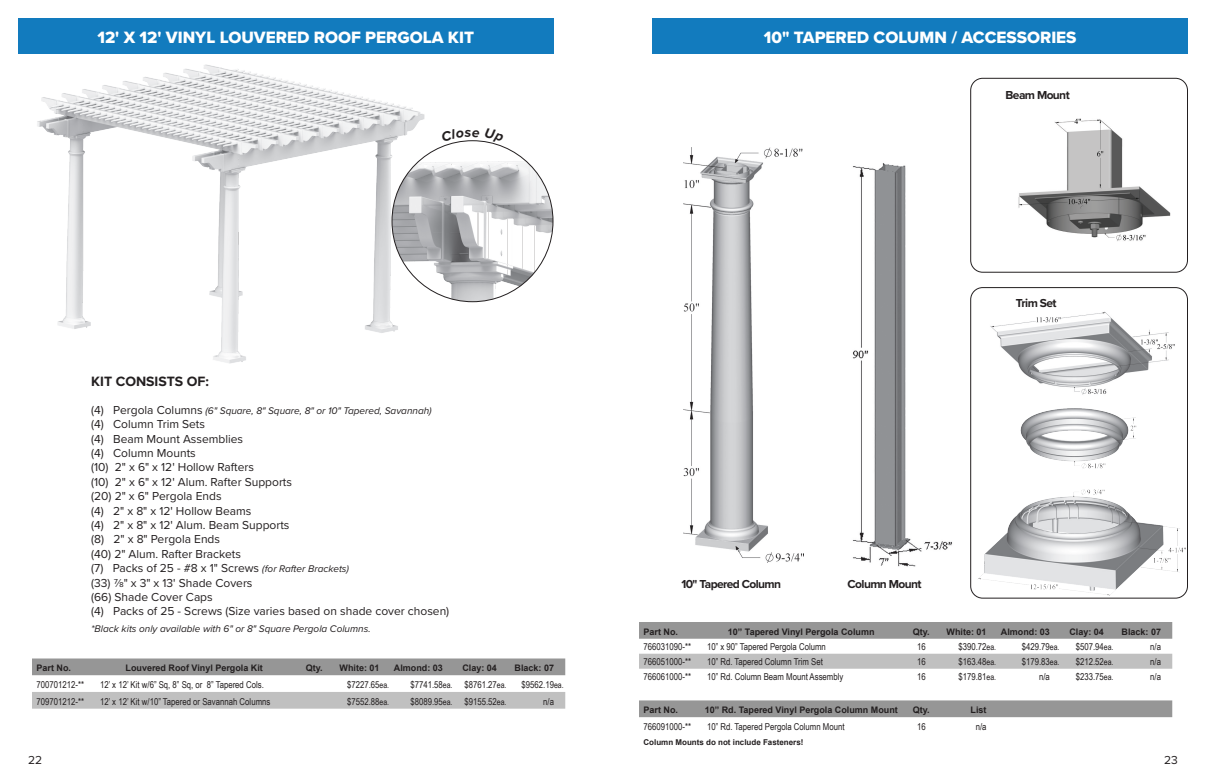
<style>
.page{position:relative;width:1206px;height:783px;background:#fff}
.page>*{position:absolute;margin:0;border:0;box-sizing:border-box;transform-origin:0 0}
.t1{font:17px "Proxima Nova Extrabld";color:#fff}
.t2{font:700 14px "Proxima Nova";color:#231f20}
.t3{font:12px "Proxima Nova";color:#231f20}
.t4{font:700 12px "Proxima Nova";letter-spacing:-.05em;color:#231f20}
.t5{font:italic 10px "Proxima Nova";color:#231f20}
.t6{font:9.5px "Arial Narrow";color:#231f20}
.t7{font:700 9px "Arial";color:#231f20}
.t8{font:8.5px "Arial Narrow";color:#231f20}
.t9{font:700 8px "Arial";color:#231f20}
.s1{font-style:normal;font-size:12px}
.s2{font-style:italic;font-size:10px}
</style>
<div class="page">
<div style="left:652px;top:18px;width:536px;height:36px;background:#127bbe"></div>
<img style="left:853px;top:163px;width:99px;height:404px">
<div style="left:970px;top:287px;width:218px;height:312px;border:1px solid #231f20;border-radius:12px"></div>
<img style="left:990px;top:311px;width:185px;height:84px">
<img style="left:1020px;top:408px;width:117px;height:61px">
<img style="left:978px;top:489px;width:207px;height:106px">
<img style="left:684px;top:147px;width:120px;height:415px">
<div style="left:970px;top:78px;width:218px;height:195px;border:1px solid #231f20;border-radius:12px"></div>
<img style="left:1018px;top:118px;width:153px;height:123px">
<div style="left:18px;top:18px;width:536px;height:36px;background:#127bbe"></div>
<img style="left:392px;top:141px;width:161px;height:161px;border-radius:80px">
<img style="left:37px;top:64px;width:388px;height:300px">
<div style="left:32px;top:658px;width:533px;height:17px;background:#969696"></div>
<div style="left:32px;top:692px;width:533px;height:17px;background:#c0c0c0"></div>
<svg style="left:639px;top:622px;width:533px;height:95px"></svg>
<div style="left:639px;top:654px;width:533px;height:15px;background:#c0c0c0"></div>
<svg style="left:456px;top:140px;width:23px;height:2px"></svg>
<svg style="left:485px;top:141px;width:12px;height:3px"></svg>
<p class="t1" style="left:97px;top:24px;width:378px">12' X 12' VINYL LOUVERED ROOF PERGOLA KIT</p>
<p class="t2" style="left:91px;top:371px;width:119px">KIT CONSISTS OF:</p>
<p class="t5" style="left:91px;top:403px;width:342px"><span class="s1">(4) Pergola Columns</span> (6" Square, 8" Square, 8" or 10" Tapered, Savannah)</p>
<p class="t3" style="left:91px;top:415px;width:115px">(4) Column Trim Sets</p>
<p class="t3" style="left:91px;top:430px;width:153px">(4) Beam Mount Assemblies</p>
<p class="t3" style="left:91px;top:444px;width:106px">(4) Column Mounts</p>
<p class="t3" style="left:91px;top:459px;width:164px">(10) 2" x 6" x 12' Hollow Rafters</p>
<p class="t3" style="left:91px;top:473px;width:202px">(10) 2" x 6" x 12' Alum. Rafter Supports</p>
<p class="t3" style="left:91px;top:487px;width:132px">(20) 2" x 6" Pergola Ends</p>
<p class="t3" style="left:91px;top:502px;width:162px">(4) 2" x 8" x 12' Hollow Beams</p>
<p class="t3" style="left:91px;top:516px;width:200px">(4) 2" x 8" x 12' Alum. Beam Supports</p>
<p class="t3" style="left:91px;top:531px;width:130px">(8) 2" x 8" Pergola Ends</p>
<p class="t3" style="left:91px;top:545px;width:151px">(40) 2" Alum. Rafter Brackets</p>
<p class="t3" style="left:91px;top:559px;width:259px">(7) Packs of 25 - #8 x 1" Screws <span class="s2">(for Rafter Brackets)</span></p>
<p class="t3" style="left:91px;top:574px;width:163px">(33) ⅞" x 3" x 13' Shade Covers</p>
<p class="t3" style="left:91px;top:588px;width:123px">(66) Shade Cover Caps</p>
<p class="t3" style="left:91px;top:603px;width:360px">(4) Packs of 25 - Screws (Size varies based on shade cover chosen)</p>
<p class="t5" style="left:91px;top:621px;width:281px">*Black kits only available with 6" or 8" Square Pergola Columns.</p>
<p class="t7" style="left:36px;top:662px;width:36px">Part No.</p>
<p class="t7" style="left:126px;top:662px;width:139px">Louvered Roof Vinyl Pergola Kit</p>
<p class="t7" style="left:306px;top:662px;width:18px">Qty.</p>
<p class="t7" style="left:340px;top:662px;width:42px">White: 01</p>
<p class="t7" style="left:394px;top:662px;width:51px">Almond: 03</p>
<p class="t7" style="left:462px;top:662px;width:36px">Clay: 04</p>
<p class="t7" style="left:515px;top:662px;width:41px">Black: 07</p>
<p class="t6" style="left:36px;top:678px;width:49px">700701212-**</p>
<p class="t6" style="left:100px;top:678px;width:165px">12’ x 12’ Kit w/6” Sq, 8” Sq, or 8” Tapered Cols.</p>
<p class="t6" style="left:347px;top:678px;width:34px">$7227.65</p>
<p class="t8" style="left:380px;top:679px;width:11px">ea.</p>
<p class="t6" style="left:410px;top:678px;width:34px">$7741.58</p>
<p class="t8" style="left:443px;top:679px;width:11px">ea.</p>
<p class="t6" style="left:464px;top:678px;width:34px">$8761.27</p>
<p class="t8" style="left:497px;top:679px;width:11px">ea.</p>
<p class="t6" style="left:522px;top:678px;width:34px">$9562.19</p>
<p class="t8" style="left:554px;top:679px;width:11px">ea.</p>
<p class="t6" style="left:36px;top:694px;width:49px">709701212-**</p>
<p class="t6" style="left:100px;top:694px;width:172px">12’ x 12’ Kit w/10” Tapered or Savannah Columns</p>
<p class="t6" style="left:347px;top:694px;width:34px">$7552.88</p>
<p class="t8" style="left:380px;top:695px;width:11px">ea.</p>
<p class="t6" style="left:410px;top:694px;width:34px">$8089.95</p>
<p class="t8" style="left:443px;top:695px;width:11px">ea.</p>
<p class="t6" style="left:464px;top:694px;width:34px">$9155.52</p>
<p class="t8" style="left:497px;top:695px;width:11px">ea.</p>
<p class="t6" style="left:543px;top:694px;width:12px">n/a</p>
<p class="t1" style="left:764px;top:24px;width:314px">10" TAPERED COLUMN / ACCESSORIES</p>
<p class="t4" style="left:1006px;top:87px;width:66px">Beam Mount</p>
<p class="t4" style="left:1016px;top:294px;width:42px">Trim Set</p>
<p class="t4" style="left:681px;top:575px;width:101px">10" Tapered Column</p>
<p class="t4" style="left:848px;top:575px;width:75px">Column Mount</p>
<p class="t7" style="left:644px;top:626px;width:36px">Part No.</p>
<p class="t7" style="left:728px;top:626px;width:148px">10” Tapered Vinyl Pergola Column</p>
<p class="t7" style="left:913px;top:626px;width:18px">Qty.</p>
<p class="t7" style="left:947px;top:626px;width:42px">White: 01</p>
<p class="t7" style="left:1001px;top:626px;width:51px">Almond: 03</p>
<p class="t7" style="left:1069px;top:626px;width:36px">Clay: 04</p>
<p class="t7" style="left:1122px;top:626px;width:41px">Black: 07</p>
<p class="t6" style="left:644px;top:639px;width:49px">766031090-**</p>
<p class="t6" style="left:707px;top:639px;width:120px">10” x 90” Tapered Pergola Column</p>
<p class="t6" style="left:917px;top:639px;width:10px">16</p>
<p class="t6" style="left:958px;top:639px;width:30px">$390.72</p>
<p class="t8" style="left:987px;top:640px;width:11px">ea.</p>
<p class="t6" style="left:1022px;top:639px;width:30px">$429.79</p>
<p class="t8" style="left:1050px;top:640px;width:11px">ea.</p>
<p class="t6" style="left:1076px;top:639px;width:30px">$507.94</p>
<p class="t8" style="left:1104px;top:640px;width:11px">ea.</p>
<p class="t6" style="left:1150px;top:639px;width:12px">n/a</p>
<p class="t6" style="left:644px;top:654px;width:49px">766051000-**</p>
<p class="t6" style="left:707px;top:654px;width:117px">10” Rd. Tapered Column Trim Set</p>
<p class="t6" style="left:917px;top:654px;width:10px">16</p>
<p class="t6" style="left:958px;top:654px;width:30px">$163.48</p>
<p class="t8" style="left:987px;top:655px;width:11px">ea.</p>
<p class="t6" style="left:1022px;top:654px;width:30px">$179.83</p>
<p class="t8" style="left:1050px;top:655px;width:11px">ea.</p>
<p class="t6" style="left:1076px;top:654px;width:30px">$212.52</p>
<p class="t8" style="left:1104px;top:655px;width:11px">ea.</p>
<p class="t6" style="left:1150px;top:654px;width:12px">n/a</p>
<p class="t6" style="left:644px;top:669px;width:49px">766061000-**</p>
<p class="t6" style="left:707px;top:669px;width:138px">10” Rd. Column Beam Mount Assembly</p>
<p class="t6" style="left:917px;top:669px;width:10px">16</p>
<p class="t6" style="left:958px;top:669px;width:30px">$179.81</p>
<p class="t8" style="left:987px;top:670px;width:11px">ea.</p>
<p class="t6" style="left:1039px;top:669px;width:12px">n/a</p>
<p class="t6" style="left:1076px;top:669px;width:30px">$233.75</p>
<p class="t8" style="left:1104px;top:670px;width:11px">ea.</p>
<p class="t6" style="left:1150px;top:669px;width:12px">n/a</p>
<p class="t7" style="left:644px;top:704px;width:36px">Part No.</p>
<p class="t7" style="left:705px;top:704px;width:195px">10” Rd. Tapered Vinyl Pergola Column Mount</p>
<p class="t7" style="left:913px;top:704px;width:18px">Qty.</p>
<p class="t7" style="left:971px;top:704px;width:18px">List</p>
<p class="t6" style="left:644px;top:720px;width:49px">766091000-**</p>
<p class="t6" style="left:707px;top:720px;width:139px">10” Rd. Tapered Pergola Column Mount</p>
<p class="t6" style="left:917px;top:720px;width:10px">16</p>
<p class="t6" style="left:976px;top:720px;width:12px">n/a</p>
<p class="t9" style="left:644px;top:737px;width:162px">Column Mounts do not include Fasteners!</p>
<p class="t3" style="left:28px;top:752px;width:16px">22</p>
<p class="t3" style="left:1164px;top:752px;width:15px">23</p>
</div>
